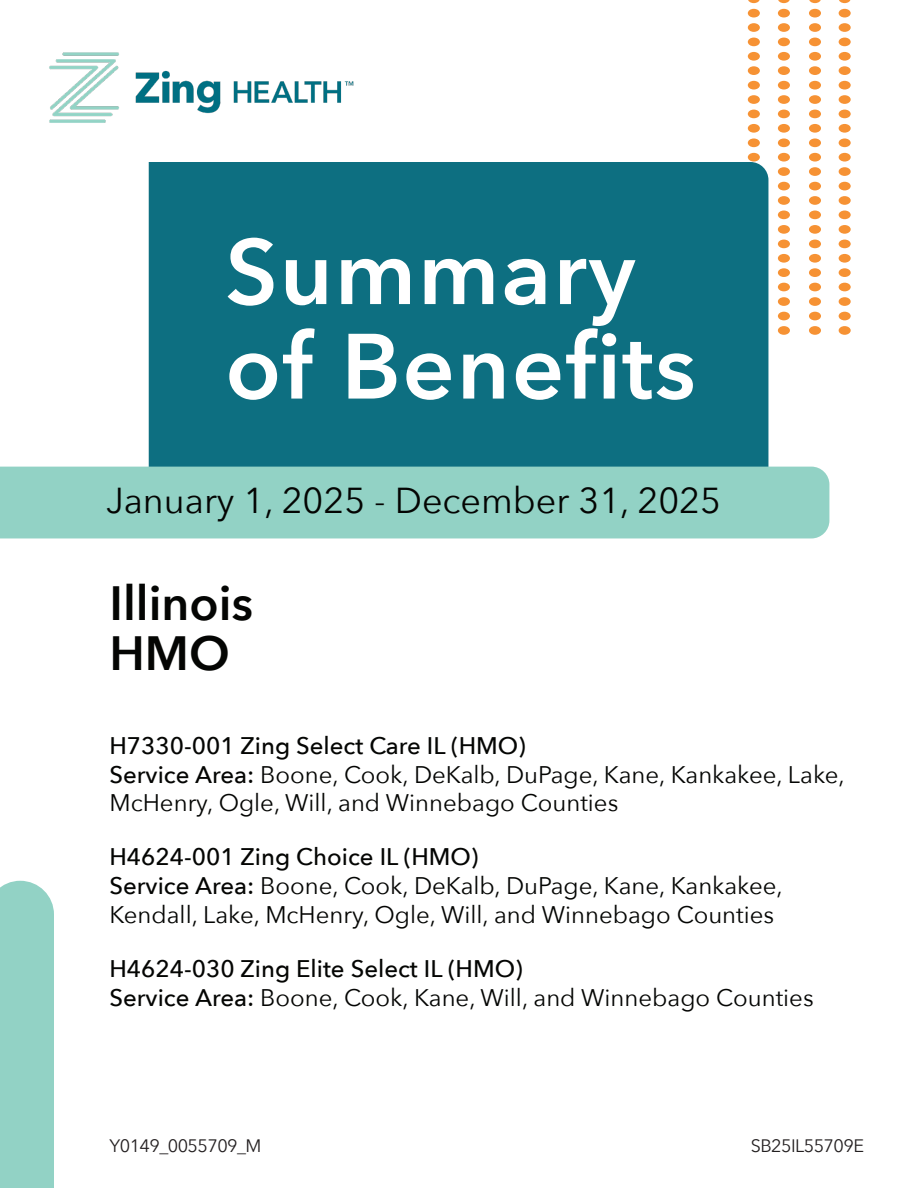
<style>
.page{position:relative;width:918px;height:1188px;background:#fff}
.page>*{position:absolute;margin:0;border:0;box-sizing:border-box;transform-origin:0 0}
.t1{font:600 91.5px "Avenir Next";letter-spacing:.02em;color:#fff}
.t2{font:600 48px "Avenir Next";color:#040503}
.t3{font:36px "Avenir Next";color:#040503}
.t4{font:24px/28.8px "Avenir Next";color:#040503}
.t5{font:500 24px "Avenir Next";color:#040503}
.Running_Text_Table{font:18px "Avenir Next";letter-spacing:-.03em;color:#231f20}
.s1{font-weight:500}
</style>
<div class="page">
<img style="left:49px;top:52px;width:305px;height:71px">
<div style="left:839px;top:312px;width:12px;height:8px;background:#f69234;border-radius:50%"></div>
<div style="left:809px;top:312px;width:12px;height:8px;background:#f69234;border-radius:50%"></div>
<div style="left:778px;top:312px;width:12px;height:8px;background:#f69234;border-radius:50%"></div>
<div style="left:839px;top:297px;width:12px;height:9px;background:#f69234;border-radius:50%"></div>
<div style="left:809px;top:297px;width:12px;height:9px;background:#f69234;border-radius:50%"></div>
<div style="left:778px;top:297px;width:12px;height:9px;background:#f69234;border-radius:50%"></div>
<div style="left:839px;top:283px;width:12px;height:8px;background:#f69234;border-radius:50%"></div>
<div style="left:809px;top:283px;width:12px;height:8px;background:#f69234;border-radius:50%"></div>
<div style="left:778px;top:283px;width:12px;height:8px;background:#f69234;border-radius:50%"></div>
<div style="left:839px;top:268px;width:12px;height:9px;background:#f69234;border-radius:50%"></div>
<div style="left:809px;top:268px;width:12px;height:9px;background:#f69234;border-radius:50%"></div>
<div style="left:778px;top:268px;width:12px;height:9px;background:#f69234;border-radius:50%"></div>
<div style="left:839px;top:254px;width:12px;height:9px;background:#f69234;border-radius:50%"></div>
<div style="left:809px;top:254px;width:12px;height:9px;background:#f69234;border-radius:50%"></div>
<div style="left:778px;top:254px;width:12px;height:9px;background:#f69234;border-radius:50%"></div>
<div style="left:839px;top:240px;width:12px;height:8px;background:#f69234;border-radius:50%"></div>
<div style="left:809px;top:240px;width:12px;height:8px;background:#f69234;border-radius:50%"></div>
<div style="left:778px;top:240px;width:12px;height:8px;background:#f69234;border-radius:50%"></div>
<div style="left:839px;top:225px;width:12px;height:9px;background:#f69234;border-radius:50%"></div>
<div style="left:809px;top:225px;width:12px;height:9px;background:#f69234;border-radius:50%"></div>
<div style="left:778px;top:225px;width:12px;height:9px;background:#f69234;border-radius:50%"></div>
<div style="left:839px;top:211px;width:12px;height:8px;background:#f69234;border-radius:50%"></div>
<div style="left:809px;top:211px;width:12px;height:8px;background:#f69234;border-radius:50%"></div>
<div style="left:778px;top:211px;width:12px;height:8px;background:#f69234;border-radius:50%"></div>
<div style="left:839px;top:196px;width:12px;height:9px;background:#f69234;border-radius:50%"></div>
<div style="left:809px;top:196px;width:12px;height:9px;background:#f69234;border-radius:50%"></div>
<div style="left:778px;top:196px;width:12px;height:9px;background:#f69234;border-radius:50%"></div>
<div style="left:839px;top:182px;width:12px;height:8px;background:#f69234;border-radius:50%"></div>
<div style="left:809px;top:182px;width:12px;height:8px;background:#f69234;border-radius:50%"></div>
<div style="left:778px;top:182px;width:12px;height:8px;background:#f69234;border-radius:50%"></div>
<div style="left:839px;top:167px;width:12px;height:9px;background:#f69234;border-radius:50%"></div>
<div style="left:809px;top:167px;width:12px;height:9px;background:#f69234;border-radius:50%"></div>
<div style="left:778px;top:167px;width:12px;height:9px;background:#f69234;border-radius:50%"></div>
<div style="left:839px;top:153px;width:12px;height:9px;background:#f69234;border-radius:50%"></div>
<div style="left:809px;top:153px;width:12px;height:9px;background:#f69234;border-radius:50%"></div>
<div style="left:778px;top:153px;width:12px;height:9px;background:#f69234;border-radius:50%"></div>
<div style="left:748px;top:153px;width:12px;height:9px;background:#f69234;border-radius:50%"></div>
<div style="left:839px;top:138px;width:12px;height:9px;background:#f69234;border-radius:50%"></div>
<div style="left:809px;top:138px;width:12px;height:9px;background:#f69234;border-radius:50%"></div>
<div style="left:778px;top:138px;width:12px;height:9px;background:#f69234;border-radius:50%"></div>
<div style="left:748px;top:138px;width:12px;height:9px;background:#f69234;border-radius:50%"></div>
<div style="left:839px;top:124px;width:12px;height:9px;background:#f69234;border-radius:50%"></div>
<div style="left:809px;top:124px;width:12px;height:9px;background:#f69234;border-radius:50%"></div>
<div style="left:778px;top:124px;width:12px;height:9px;background:#f69234;border-radius:50%"></div>
<div style="left:748px;top:124px;width:12px;height:9px;background:#f69234;border-radius:50%"></div>
<div style="left:839px;top:110px;width:12px;height:8px;background:#f69234;border-radius:50%"></div>
<div style="left:809px;top:110px;width:12px;height:8px;background:#f69234;border-radius:50%"></div>
<div style="left:778px;top:110px;width:12px;height:8px;background:#f69234;border-radius:50%"></div>
<div style="left:748px;top:110px;width:12px;height:8px;background:#f69234;border-radius:50%"></div>
<div style="left:839px;top:95px;width:12px;height:9px;background:#f69234;border-radius:50%"></div>
<div style="left:809px;top:95px;width:12px;height:9px;background:#f69234;border-radius:50%"></div>
<div style="left:778px;top:95px;width:12px;height:9px;background:#f69234;border-radius:50%"></div>
<div style="left:748px;top:95px;width:12px;height:9px;background:#f69234;border-radius:50%"></div>
<div style="left:839px;top:81px;width:12px;height:9px;background:#f69234;border-radius:50%"></div>
<div style="left:809px;top:81px;width:12px;height:9px;background:#f69234;border-radius:50%"></div>
<div style="left:778px;top:81px;width:12px;height:9px;background:#f69234;border-radius:50%"></div>
<div style="left:748px;top:81px;width:12px;height:9px;background:#f69234;border-radius:50%"></div>
<div style="left:839px;top:66px;width:12px;height:9px;background:#f69234;border-radius:50%"></div>
<div style="left:809px;top:66px;width:12px;height:9px;background:#f69234;border-radius:50%"></div>
<div style="left:778px;top:66px;width:12px;height:9px;background:#f69234;border-radius:50%"></div>
<div style="left:748px;top:66px;width:12px;height:9px;background:#f69234;border-radius:50%"></div>
<div style="left:839px;top:52px;width:12px;height:9px;background:#f69234;border-radius:50%"></div>
<div style="left:809px;top:52px;width:12px;height:9px;background:#f69234;border-radius:50%"></div>
<div style="left:778px;top:52px;width:12px;height:9px;background:#f69234;border-radius:50%"></div>
<div style="left:748px;top:52px;width:12px;height:9px;background:#f69234;border-radius:50%"></div>
<div style="left:839px;top:38px;width:12px;height:8px;background:#f69234;border-radius:50%"></div>
<div style="left:809px;top:38px;width:12px;height:8px;background:#f69234;border-radius:50%"></div>
<div style="left:778px;top:38px;width:12px;height:8px;background:#f69234;border-radius:50%"></div>
<div style="left:748px;top:38px;width:12px;height:8px;background:#f69234;border-radius:50%"></div>
<div style="left:839px;top:23px;width:12px;height:9px;background:#f69234;border-radius:50%"></div>
<div style="left:809px;top:23px;width:12px;height:9px;background:#f69234;border-radius:50%"></div>
<div style="left:778px;top:23px;width:12px;height:9px;background:#f69234;border-radius:50%"></div>
<div style="left:748px;top:23px;width:12px;height:9px;background:#f69234;border-radius:50%"></div>
<div style="left:839px;top:9px;width:12px;height:9px;background:#f69234;border-radius:50%"></div>
<div style="left:809px;top:9px;width:12px;height:9px;background:#f69234;border-radius:50%"></div>
<div style="left:778px;top:9px;width:12px;height:9px;background:#f69234;border-radius:50%"></div>
<div style="left:748px;top:9px;width:12px;height:9px;background:#f69234;border-radius:50%"></div>
<svg style="left:839px;top:0;width:12px;height:3px"></svg>
<svg style="left:809px;top:0;width:12px;height:3px"></svg>
<svg style="left:778px;top:0;width:12px;height:3px"></svg>
<svg style="left:748px;top:0;width:12px;height:3px"></svg>
<div style="left:839px;top:326px;width:12px;height:9px;background:#f69234;border-radius:50%"></div>
<div style="left:809px;top:326px;width:12px;height:9px;background:#f69234;border-radius:50%"></div>
<div style="left:778px;top:326px;width:12px;height:9px;background:#f69234;border-radius:50%"></div>
<div style="left:149px;top:162px;width:619px;height:305px;background:#0d6f81"></div>
<div style="left:0;top:467px;width:829px;height:71px;background:#92d2c5"></div>
<div style="left:0;top:881px;width:54px;height:307px;background:#92d2c5"></div>
<p class="t1" style="left:225px;top:194px;width:412px">Summary</p>
<p class="t1" style="left:225px;top:288px;width:472px">of Benefits</p>
<p class="t3" style="left:106px;top:470px;width:616px">January 1, 2025 - December 31, 2025</p>
<p class="t2" style="left:110px;top:563px;width:145px">Illinois</p>
<p class="t2" style="left:110px;top:612px;width:122px">HMO</p>
<p class="t5" style="left:110px;top:725px;width:418px">H7330-001 Zing Select Care IL (HMO)</p>
<p class="t4" style="left:110px;top:759px;width:737px"><span class="s1">Service Area:</span> Boone, Cook, DeKalb, DuPage, Kane, Kankakee, Lake,<br>McHenry, Ogle, Will, and Winnebago Counties</p>
<p class="t5" style="left:110px;top:837px;width:371px">H4624-001 Zing Choice IL (HMO)</p>
<p class="t4" style="left:110px;top:870px;width:675px"><span class="s1">Service Area:</span> Boone, Cook, DeKalb, DuPage, Kane, Kankakee,</p>
<p class="t4" style="left:110px;top:899px;width:666px">Kendall, Lake, McHenry, Ogle, Will, and Winnebago Counties</p>
<p class="t5" style="left:110px;top:948px;width:415px">H4624-030 Zing Elite Select IL (HMO)</p>
<p class="t4" style="left:110px;top:982px;width:706px"><span class="s1">Service Area:</span> Boone, Cook, Kane, Will, and Winnebago Counties</p>
<p class="Running_Text_Table" style="left:110px;top:1131px;width:154px">Y0149_0055709_M</p>
<p class="Running_Text_Table" style="left:751px;top:1131px;width:115px">SB25IL55709E</p>
</div>
